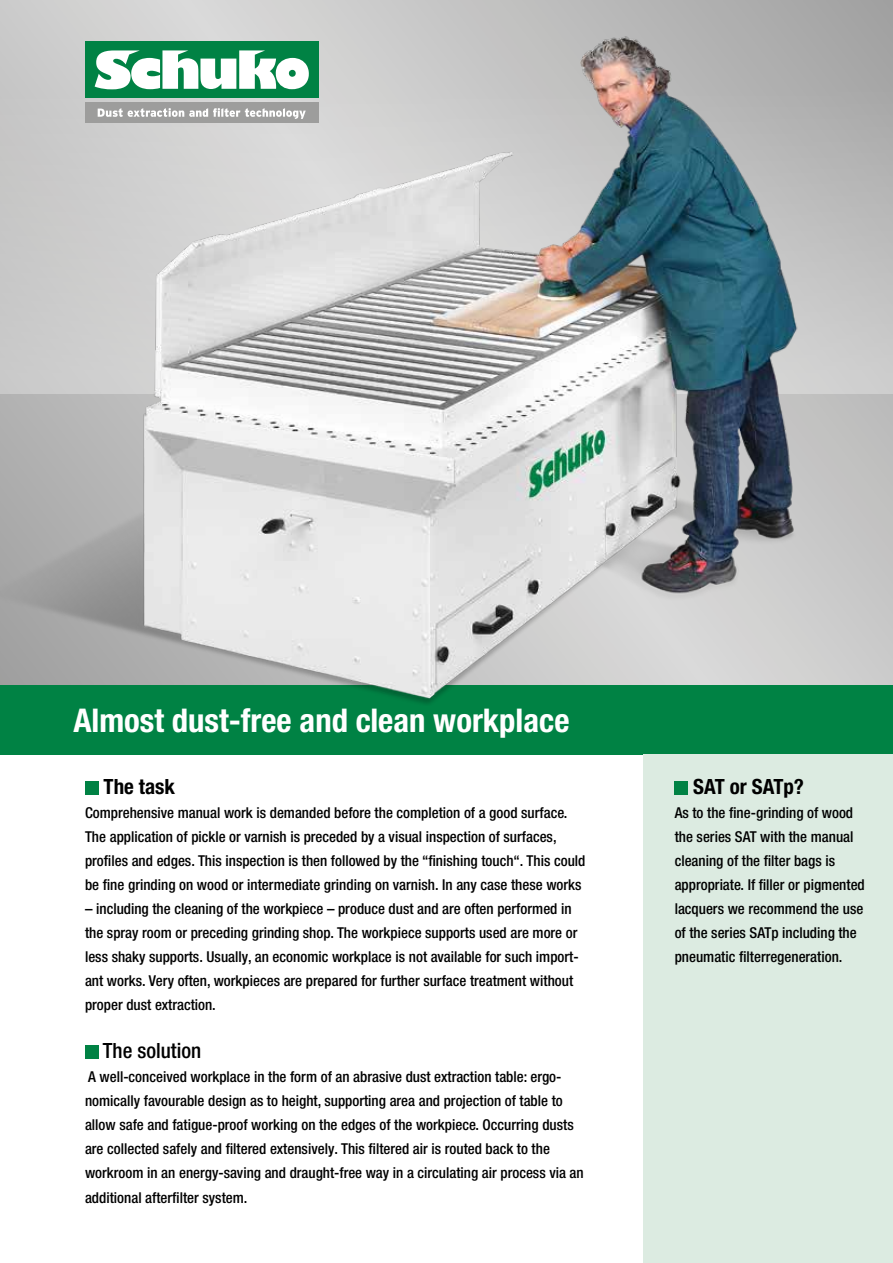
<style>
.page{position:relative;width:893px;height:1263px;background:#fff}
.page>*{position:absolute;margin:0;border:0;box-sizing:border-box;transform-origin:0 0}
.t1{font:700 condensed 32.7px "Helvetica Neue LT Pro";color:#fff}
.t2{font:700 condensed 21px "Helvetica Neue LT Pro";color:#000}
.t3{font:500 condensed 21px "Helvetica Neue LT Pro";color:#000}
.t4{font:500 condensed 15px/24px "Helvetica Neue LT Pro";color:#000}
</style>
<div class="page">
<div style="left:0;top:0;width:893px;height:693px;background:#c4c4c4"></div>
<div style="left:0;top:685px;width:893px;height:69px;background:#008244"></div>
<div style="left:643px;top:754px;width:250px;height:509px;background:#dcebe1"></div>
<svg style="left:42px;top:0;width:851px;height:394px"></svg>
<img style="left:0;top:18px;width:847px;height:686px">
<div style="left:85px;top:781px;width:14px;height:13px;background:#008244"></div>
<div style="left:85px;top:1045px;width:14px;height:13px;background:#008244"></div>
<div style="left:675px;top:781px;width:13px;height:13px;background:#008244"></div>
<div style="left:85px;top:42px;width:233px;height:56px;background:#008244"></div>
<div style="left:85px;top:103px;width:233px;height:20px;background:#9d9d9c"></div>
<svg style="left:95px;top:50px;width:214px;height:39px"></svg>
<svg style="left:98px;top:108px;width:208px;height:11px"></svg>
<h1 class="t1" style="left:73px;top:701px;width:498px">Almost dust-free and clean workplace</h1>
<h2 class="t2" style="left:104px;top:774px;width:73px">The task</h2>
<p class="t4" style="left:85px;top:801px;width:502px">Comprehensive manual work is demanded before the completion of a good surface.<br>The application of pickle or varnish is preceded by a visual inspection of surfaces, profiles and edges. This inspection is then followed by the “finishing touch“. This could be fine grinding on wood or intermediate grinding on varnish. In any case these works</p>
<p class="t4" style="left:85px;top:897px;width:495px">– including the cleaning of the workpiece – produce dust and are often performed in the spray room or preceding grinding shop. The workpiece supports used are more or less shaky supports. Usually, an economic workplace is not available for such import&shy;ant works. Very often, workpieces are prepared for further surface treatment without proper dust extraction.</p>
<h2 class="t3" style="left:103px;top:1038px;width:100px">The solution</h2>
<p class="t4" style="left:85px;top:1065px;width:500px">A well-conceived workplace in the form of an abrasive dust extraction table: ergo&shy;nomically favourable design as to height, supporting area and projection of table to allow safe and fatigue-proof working on the edges of the workpiece. Occurring dusts are collected safely and filtered extensively. This filtered air is routed back to the workroom in an energy-saving and draught-free way in a circulating air process via an additional afterfilter system.</p>
<h2 class="t2" style="left:693px;top:774px;width:112px">SAT or SATp?</h2>
<p class="t4" style="left:675px;top:801px;width:192px">As to the fine-grinding of wood the series SAT with the manual cleaning of the filter bags is appropriate. If filler or pigmented lacquers we recommend the use of the series SATp including the pneumatic filterregeneration.</p>
</div>
